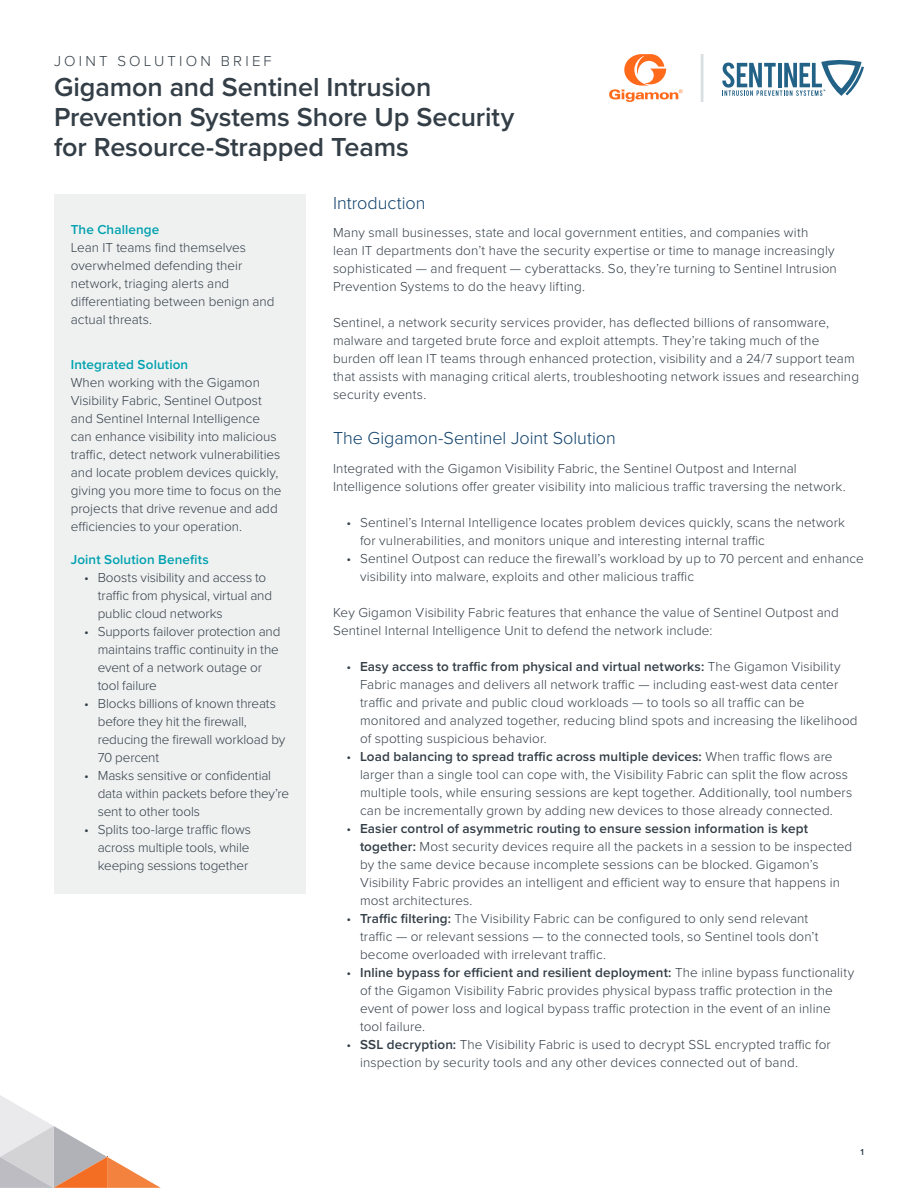
<style>
.page{position:relative;width:918px;height:1188px;background:#fff}
.page>*{position:absolute;margin:0;border:0;box-sizing:border-box;transform-origin:0 0}
.t1{font:600 27px/30px "Proxima Nova";letter-spacing:-.005em;color:#333e47}
.t2{font:300 18px "Proxima Nova";letter-spacing:-.005em;color:#0d3f6a}
.t3{font:300 15px "Proxima Nova";letter-spacing:.215em;color:#333e47}
.t4{font:300 13.5px/18px "Proxima Nova";letter-spacing:.01em;color:#333e47}
.t5{font:300 13.5px/18px "Proxima Nova";letter-spacing:-.01em;color:#333e47}
.t6{font:600 13.5px "Proxima Nova";letter-spacing:.01em;color:#00a1af}
.t7{font:600 9px "Proxima Nova";color:#333e47}
.s1{font-weight:600}
</style>
<div class="page">
<svg style="left:609px;top:54px;width:74px;height:48px"></svg>
<hr style="left:701px;top:54px;width:2px;height:48px;background:#dadfe1">
<svg style="left:0;top:1095px;width:161px;height:93px"></svg>
<svg style="left:722px;top:59px;width:142px;height:37px"></svg>
<div style="left:54px;top:194px;width:252px;height:700px;background:#eff1f1"></div>
<p class="t3" style="left:54px;top:50px;width:219px">JOINT SOLUTION BRIEF</p>
<h1 class="t1" style="left:54px;top:71px;width:462px">Gigamon and Sentinel Intrusion<br>Prevention Systems Shore Up Security for Resource-Strapped Teams</h1>
<p class="t6" style="left:71px;top:219px;width:90px">The Challenge</p>
<p class="t4" style="left:71px;top:238px;width:205px">Lean IT teams find themselves overwhelmed defending their network, triaging alerts and differentiating between benign and actual threats.</p>
<p class="t6" style="left:71px;top:354px;width:119px">Integrated Solution</p>
<p class="t4" style="left:71px;top:373px;width:212px">When working with the Gigamon Visibility Fabric, Sentinel Outpost and Sentinel Internal Intelligence can enhance visibility into malicious traffic, detect network vulnerabilities and locate problem devices quickly, giving you more time to focus on the projects that drive revenue and add efficiencies to your operation.</p>
<p class="t6" style="left:71px;top:549px;width:140px">Joint Solution Benefits</p>
<p class="t5" style="left:98px;top:568px;width:176px;text-indent:-14px">• Boosts visibility and access to traffic from physical, virtual and public cloud networks</p>
<p class="t5" style="left:98px;top:622px;width:184px;text-indent:-14px">• Supports failover protection and maintains traffic continuity in the event of a network outage or tool failure</p>
<p class="t5" style="left:98px;top:694px;width:189px;text-indent:-14px">• Blocks billions of known threats before they hit the firewall, reducing the firewall workload by<br>70 percent</p>
<p class="t5" style="left:98px;top:766px;width:193px;text-indent:-14px">• Masks sensitive or confidential data within packets before they’re sent to other tools</p>
<p class="t4" style="left:98px;top:820px;width:155px;text-align:justify;text-indent:-14px">• Splits too-large traffic flows across multiple tools, while keeping sessions together</p>
<h2 class="t2" style="left:333px;top:189px;width:94px">Introduction</h2>
<p class="t4" style="left:333px;top:223px;width:505px">Many small businesses, state and local government entities, and companies with lean IT departments don’t have the security expertise or time to manage increasingly sophisticated — and frequent — cyberattacks. So, they’re turning to Sentinel Intrusion Prevention Systems to do the heavy lifting.</p>
<p class="t4" style="left:333px;top:313px;width:528px">Sentinel, a network security services provider, has deflected billions of ransomware, malware and targeted brute force and exploit attempts. They’re taking much of the burden off lean IT teams through enhanced protection, visibility and a 24/7 support team that assists with managing critical alerts, troubleshooting network issues and researching security events.</p>
<h2 class="t2" style="left:333px;top:425px;width:284px">The Gigamon-Sentinel Joint Solution</h2>
<p class="t4" style="left:333px;top:459px;width:514px">Integrated with the Gigamon Visibility Fabric, the Sentinel Outpost and Internal<br>Intelligence solutions offer greater visibility into malicious traffic traversing the network.</p>
<p class="t4" style="left:360px;top:513px;width:487px;text-indent:-14px">• Sentinel’s Internal Intelligence locates problem devices quickly, scans the network for vulnerabilities, and monitors unique and interesting internal traffic</p>
<p class="t4" style="left:360px;top:549px;width:505px;text-indent:-14px">• Sentinel Outpost can reduce the firewall’s workload by up to 70 percent and enhance visibility into malware, exploits and other malicious traffic</p>
<p class="t4" style="left:333px;top:603px;width:507px">Key Gigamon Visibility Fabric features that enhance the value of Sentinel Outpost and<br>Sentinel Internal Intelligence Unit to defend the network include:</p>
<p class="t4" style="left:360px;top:657px;width:499px;text-indent:-14px">• <span class="s1">Easy access to traffic from physical and virtual networks:</span> The Gigamon Visibility Fabric manages and delivers all network traffic — including east-west data center traffic and private and public cloud workloads — to tools so all traffic can be monitored and analyzed together, reducing blind spots and increasing the likelihood of spotting suspicious behavior.</p>
<p class="t4" style="left:360px;top:747px;width:494px;text-indent:-14px">• <span class="s1">Load balancing to spread traffic across multiple devices:</span> When traffic flows are larger than a single tool can cope with, the Visibility Fabric can split the flow across multiple tools, while ensuring sessions are kept together. Additionally, tool numbers can be incrementally grown by adding new devices to those already connected.</p>
<p class="t4" style="left:360px;top:819px;width:494px;text-indent:-14px">• <span class="s1">Easier control of asymmetric routing to ensure session information is kept together:</span> Most security devices require all the packets in a session to be inspected by the same device because incomplete sessions can be blocked. Gigamon’s Visibility Fabric provides an intelligent and efficient way to ensure that happens in most architectures.</p>
<p class="t4" style="left:360px;top:909px;width:460px;text-indent:-14px">• <span class="s1">Traffic filtering:</span> The Visibility Fabric can be configured to only send relevant traffic — or relevant sessions — to the connected tools, so Sentinel tools don’t become overloaded with irrelevant traffic.</p>
<p class="t4" style="left:360px;top:963px;width:496px;text-indent:-14px">• <span class="s1">Inline bypass for efficient and resilient deployment:</span> The inline bypass functionality of the Gigamon Visibility Fabric provides physical bypass traffic protection in the event of power loss and logical bypass traffic protection in the event of an inline tool failure.</p>
<p class="t4" style="left:360px;top:1035px;width:472px;text-indent:-14px">• <span class="s1">SSL decryption:</span> The Visibility Fabric is used to decrypt SSL encrypted traffic for inspection by security tools and any other devices connected out of band.</p>
<p class="t7" style="left:861px;top:1146px;width:5px">1</p>
</div>
